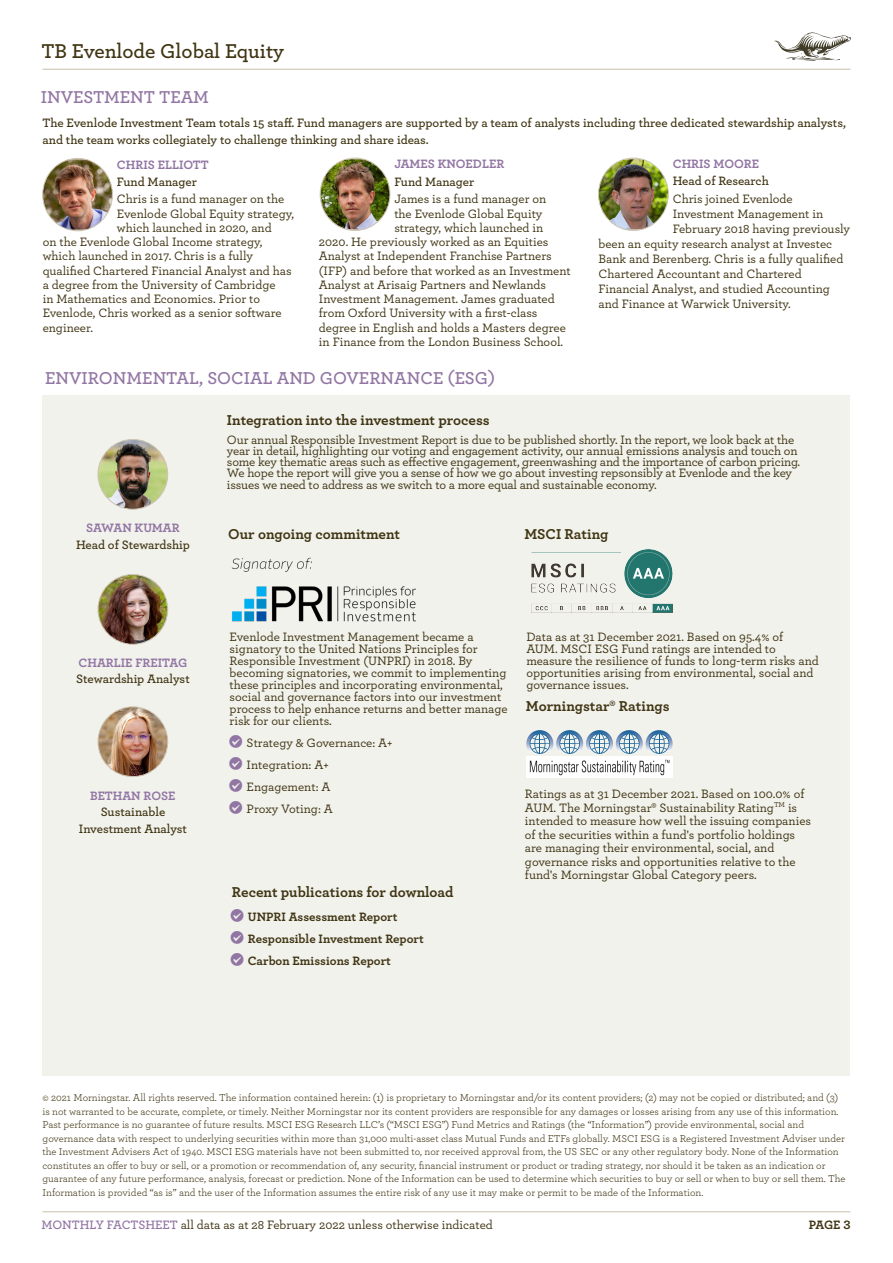
<style>
.page{position:relative;width:893px;height:1263px;background:#fff}
.page>*{position:absolute;margin:0;border:0;box-sizing:border-box;transform-origin:0 0}
.Body_copy{font:600 21px "Archer";color:#403513}
.Sub_header{font:600 18px "Archer";color:#9175a3}
.Sub_sub_header{font:700 15px "Archer";color:#403513}
.Body_copy-2{font:500 12.75px/12px "Archer";letter-spacing:-.005em;color:#403513}
.Body_copy-3{font:600 12.75px/16.8px "Archer";color:#403513}
.Body_copy-4{font:700 12.75px "Archer";color:#403513}
.Body_copy-5{font:700 12.75px "Archer";color:#9175a3}
.Notes{font:10.5px/13.5px "Archer";color:#403513}
.s1{font-weight:600;color:#9175a3}
</style>
<div class="page">
<img style="left:320px;top:159px;width:70px;height:70px">
<div style="left:320px;top:158px;width:70px;height:73px;border:1px solid #cfc6b5;border-radius:50%"></div>
<img style="left:598px;top:159px;width:70px;height:70px">
<div style="left:598px;top:158px;width:70px;height:73px;border:1px solid #cfc6b5;border-radius:50%"></div>
<img style="left:43px;top:160px;width:69px;height:70px">
<div style="left:43px;top:158px;width:70px;height:73px;border:1px solid #cfc6b5;border-radius:50%"></div>
<div style="left:43px;top:395px;width:806px;height:681px;background:#f2f2ed"></div>
<img style="left:231px;top:557px;width:185px;height:64px">
<svg style="left:526px;top:730px;width:147px;height:24px"></svg>
<img style="left:527px;top:756px;width:146px;height:21px">
<img style="left:531px;top:550px;width:141px;height:63px">
<img style="left:98px;top:439px;width:70px;height:70px;border-radius:35px">
<div style="left:98px;top:439px;width:70px;height:70px;border:1px solid #cfc6b5;border-radius:50%"></div>
<img style="left:98px;top:574px;width:70px;height:70px;border-radius:34px">
<div style="left:98px;top:574px;width:70px;height:70px;border:1px solid #cfc6b5;border-radius:50%"></div>
<img style="left:98px;top:707px;width:70px;height:70px;border-radius:35px">
<div style="left:98px;top:707px;width:70px;height:70px;border:1px solid #cfc6b5;border-radius:50%"></div>
<hr style="left:43px;top:1211px;width:807px;height:1px;background:#cfc6b5">
<svg style="left:774px;top:32px;width:77px;height:29px"></svg>
<hr style="left:43px;top:69px;width:807px;height:1px;background:#cfc6b5">
<p class="Body_copy" style="left:41px;top:35px;width:244px">TB Evenlode Global Equity</p>
<p class="Sub_header" style="left:41px;top:83px;width:170px">INVESTMENT TEAM</p>
<p class="Body_copy-3" style="left:43px;top:114px;width:805px">The Evenlode Investment Team totals 15 staff. Fund managers are supported by a team of analysts including three dedicated stewardship analysts, and the team works collegiately to challenge thinking and share ideas.</p>
<p class="Body_copy-5" style="left:117px;top:154px;width:93px">CHRIS ELLIOTT</p>
<p class="Body_copy-5" style="left:394px;top:154px;width:111px">JAMES KNOEDLER</p>
<p class="Body_copy-5" style="left:673px;top:154px;width:88px">CHRIS MOORE</p>
<p class="Body_copy-3" style="left:117px;top:172px;width:81px">Fund Manager</p>
<p class="Body_copy-2" style="left:117px;top:192px;width:169px">Chris is a fund manager on the</p>
<p class="Body_copy-2" style="left:117px;top:207px;width:179px">Evenlode Global Equity strategy,</p>
<p class="Body_copy-2" style="left:117px;top:221px;width:156px">which launched in 2020, and</p>
<p class="Body_copy-2" style="left:43px;top:235px;width:221px">on the Evenlode Global Income strategy,</p>
<p class="Body_copy-2" style="left:43px;top:249px;width:212px">which launched in 2017. Chris is a fully</p>
<p class="Body_copy-2" style="left:43px;top:264px;width:250px">qualified Chartered Financial Analyst and has</p>
<p class="Body_copy-2" style="left:43px;top:278px;width:235px">a degree from the University of Cambridge</p>
<p class="Body_copy-2" style="left:43px;top:292px;width:219px">in Mathematics and Economics. Prior to</p>
<p class="Body_copy-2" style="left:43px;top:306px;width:240px">Evenlode, Chris worked as a senior software</p>
<p class="Body_copy-2" style="left:43px;top:321px;width:52px">engineer.</p>
<p class="Body_copy-3" style="left:394px;top:172px;width:81px">Fund Manager</p>
<p class="Body_copy-2" style="left:394px;top:192px;width:153px">James is a fund manager on</p>
<p class="Body_copy-2" style="left:394px;top:207px;width:149px">the Evenlode Global Equity</p>
<p class="Body_copy-2" style="left:394px;top:221px;width:150px">strategy, which launched in</p>
<p class="Body_copy-2" style="left:319px;top:235px;width:231px">2020. He previously worked as an Equities</p>
<p class="Body_copy-2" style="left:319px;top:249px;width:234px">Analyst at Independent Franchise Partners</p>
<p class="Body_copy-2" style="left:319px;top:264px;width:253px">(IFP) and before that worked as an Investment</p>
<p class="Body_copy-2" style="left:319px;top:278px;width:229px">Analyst at Arisaig Partners and Newlands</p>
<p class="Body_copy-2" style="left:319px;top:292px;width:237px">Investment Management. James graduated</p>
<p class="Body_copy-2" style="left:319px;top:306px;width:220px">from Oxford University with a first-class</p>
<p class="Body_copy-2" style="left:319px;top:321px;width:249px">degree in English and holds a Masters degree</p>
<p class="Body_copy-2" style="left:319px;top:335px;width:246px">in Finance from the London Business School.</p>
<p class="Sub_header" style="left:45px;top:365px;width:452px">ENVIRONMENTAL, SOCIAL AND GOVERNANCE (ESG)</p>
<p class="Sub_sub_header" style="left:227px;top:408px;width:264px">Integration into the investment process</p>
<p class="Body_copy-3" style="left:673px;top:171px;width:98px">Head of Research</p>
<p class="Body_copy-2" style="left:673px;top:192px;width:122px">Chris joined Evenlode</p>
<p class="Body_copy-2" style="left:673px;top:207px;width:152px">Investment Management in</p>
<p class="Body_copy-2" style="left:673px;top:222px;width:179px">February 2018 having previously</p>
<p class="Body_copy-2" style="left:598px;top:237px;width:235px">been an equity research analyst at Investec</p>
<p class="Body_copy-2" style="left:598px;top:252px;width:246px">Bank and Berenberg. Chris is a fully qualified</p>
<p class="Body_copy-2" style="left:598px;top:267px;width:205px">Chartered Accountant and Chartered</p>
<p class="Body_copy-2" style="left:598px;top:282px;width:233px">Financial Analyst, and studied Accounting</p>
<p class="Body_copy-2" style="left:598px;top:297px;width:194px">and Finance at Warwick University.</p>
<p class="Body_copy-5" style="left:86px;top:518px;width:95px">SAWAN KUMAR</p>
<p class="Body_copy-3" style="left:76px;top:536px;width:115px">Head of Stewardship</p>
<p class="Body_copy-5" style="left:78px;top:653px;width:110px">CHARLIE FREITAG</p>
<p class="Body_copy-3" style="left:76px;top:670px;width:115px">Stewardship Analyst</p>
<p class="Body_copy-5" style="left:90px;top:785px;width:87px">BETHAN ROSE</p>
<p class="Body_copy-3" style="left:79px;top:802px;width:110px;text-align:center">Sustainable<br>Investment Analyst</p>
<p class="Body_copy-2" style="left:227px;top:433px;width:575px;line-height:11.2px">Our annual Responsible Investment Report is due to be published shortly. In the report, we look back at the year in detail, highlighting our voting and engagement activity, our annual emissions analysis and touch on some key thematic areas such as effective engagement, greenwashing and the importance of carbon pricing.<br>We hope the report will give you a sense of how we go about investing repsonsibly at Evenlode and the key issues we need to address as we switch to a more equal and sustainable economy.</p>
<p class="Sub_sub_header" style="left:228px;top:522px;width:173px">Our ongoing commitment</p>
<p class="Sub_sub_header" style="left:525px;top:522px;width:85px">MSCI Rating</p>
<p class="Body_copy-2" style="left:230px;top:630px;width:280px">Evenlode Investment Management became a signatory to the United Nations Principles for Responsible Investment (UNPRI) in 2018. By becoming signatories, we commit to implementing these principles and incorporating environmental, social and governance factors into our investment process to help enhance returns and better manage risk for our clients.</p>
<p class="Body_copy-2" style="left:247px;top:736px;width:147px">Strategy &amp; Governance: A+</p>
<p class="Body_copy-2" style="left:247px;top:758px;width:84px">Integration: A+</p>
<p class="Body_copy-2" style="left:247px;top:780px;width:85px">Engagement: A</p>
<p class="Body_copy-2" style="left:247px;top:802px;width:88px">Proxy Voting: A</p>
<p class="Sub_sub_header" style="left:232px;top:880px;width:223px">Recent publications for download</p>
<p class="Body_copy-4" style="left:248px;top:906px;width:151px">UNPRI Assessment Report</p>
<p class="Body_copy-4" style="left:248px;top:928px;width:177px">Responsible Investment Report</p>
<p class="Body_copy-4" style="left:248px;top:950px;width:145px">Carbon Emissions Report</p>
<p class="Body_copy-2" style="left:526px;top:630px;width:294px">Data as at 31 December 2021. Based on 95.4% of<br>AUM. MSCI ESG Fund ratings are intended to measure the resilience of funds to long-term risks and opportunities arising from environmental, social and governance issues.</p>
<p class="Sub_sub_header" style="left:526px;top:694px;width:145px">Morningstar® Ratings</p>
<p class="Body_copy-2" style="left:525px;top:786px;width:288px;line-height:13.5px">Ratings as at 31 December 2021. Based on 100.0% of AUM. The Morningstar® Sustainability Rating<sup>TM</sup> is intended to measure how well the issuing companies of the securities within a fund's portfolio holdings are managing their environmental, social, and governance risks and opportunities relative to the fund's Morningstar Global Category peers.</p>
<p class="Notes" style="left:43px;top:1090px;width:805px">© 2021 Morningstar. All rights reserved. The information contained herein: (1) is proprietary to Morningstar and/or its content providers; (2) may not be copied or distributed; and (3) is not warranted to be accurate, complete, or timely. Neither Morningstar nor its content providers are responsible for any damages or losses arising from any use of this information.<br>Past performance is no guarantee of future results. MSCI ESG Research LLC’s (“MSCI ESG”) Fund Metrics and Ratings (the “Information”) provide environmental, social and governance data with respect to underlying securities within more than 31,000 multi-asset class Mutual Funds and ETFs globally. MSCI ESG is a Registered Investment Adviser under the Investment Advisers Act of 1940. MSCI ESG materials have not been submitted to, nor received approval from, the US SEC or any other regulatory body. None of the Information constitutes an offer to buy or sell, or a promotion or recommendation of, any security, financial instrument or product or trading strategy, nor should it be taken as an indication or guarantee of any future performance, analysis, forecast or prediction. None of the Information can be used to determine which securities to buy or sell or when to buy or sell them. The Information is provided “as is” and the user of the Information assumes the entire risk of any use it may make or permit to be made of the Information.</p>
<p class="Body_copy-2" style="left:41px;top:1218px;width:453px"><span class="s1">MONTHLY FACTSHEET</span> all data as at 28 February 2022 unless otherwise indicated</p>
<p class="Body_copy-4" style="left:809px;top:1214px;width:44px">PAGE 3</p>
</div>
